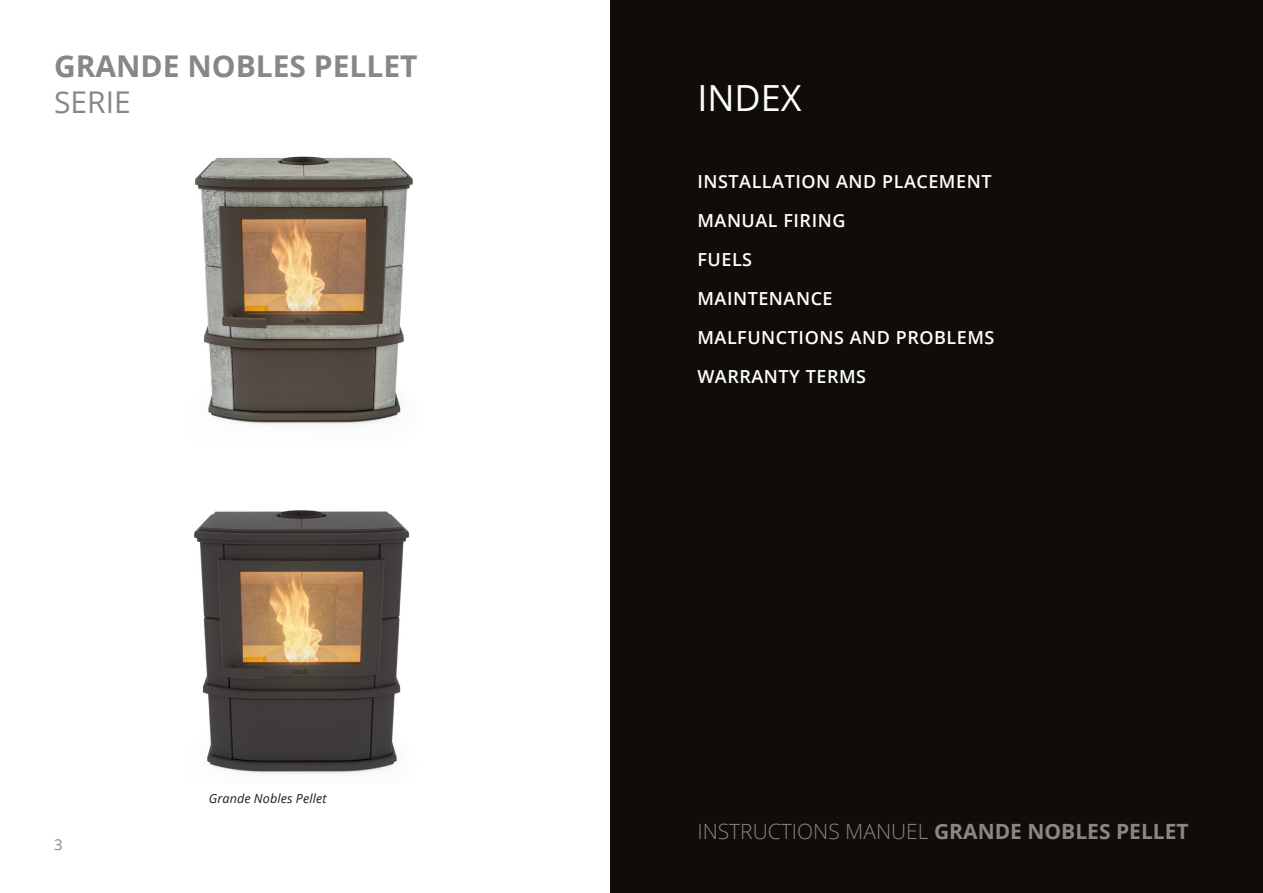
<style>
.page{position:relative;width:1263px;height:893px;background:#fff}
.page>*{position:absolute;margin:0;border:0;box-sizing:border-box;transform-origin:0 0}
.H1_-_Rechtsboven{font:36px "Open Sans";color:#fff}
.H3_-_White{font:700 30px "Open Sans";color:#878787}
.H3_-_White-2{font:30px "Open Sans";color:#878787}
.H3_-_White-3{font:300 21px "Open Sans";color:#878787}
.Basis_-_Wit{font:600 18px "Open Sans";letter-spacing:.03em;color:#fff}
.t1{font:15px "Open Sans";color:#878787}
.Basis_Streep_-_Altech_Grey{font:italic 12.6px "Open Sans";letter-spacing:.01em;color:#1d1d1b}
.s1{font-weight:700}
</style>
<div class="page">
<div style="left:610px;top:0;width:653px;height:893px;background:#100d08"></div>
<img style="left:194px;top:510px;width:216px;height:264px">
<img style="left:195px;top:156px;width:218px;height:269px">
<p class="H3_-_White" style="left:54px;top:45px;width:365px">GRANDE NOBLES PELLET</p>
<p class="H3_-_White-2" style="left:54px;top:82px;width:78px">SERIE</p>
<p class="t1" style="left:54px;top:835px;width:10px">3</p>
<p class="Basis_Streep_-_Altech_Grey" style="left:209px;top:789px;width:119px">Grande Nobles Pellet</p>
<p class="H1_-_Rechtsboven" style="left:697px;top:73px;width:106px">INDEX</p>
<p class="Basis_-_Wit" style="left:697px;top:169px;width:296px">INSTALLATION AND PLACEMENT</p>
<p class="Basis_-_Wit" style="left:697px;top:208px;width:149px">MANUAL FIRING</p>
<p class="Basis_-_Wit" style="left:697px;top:247px;width:56px">FUELS</p>
<p class="Basis_-_Wit" style="left:697px;top:286px;width:137px">MAINTENANCE</p>
<p class="Basis_-_Wit" style="left:697px;top:325px;width:298px">MALFUNCTIONS AND PROBLEMS</p>
<p class="Basis_-_Wit" style="left:697px;top:364px;width:170px">WARRANTY TERMS</p>
<p class="H3_-_White-3" style="left:697px;top:817px;width:493px">INSTRUCTIONS MANUEL <span class="s1">GRANDE NOBLES PELLET</span></p>
</div>
